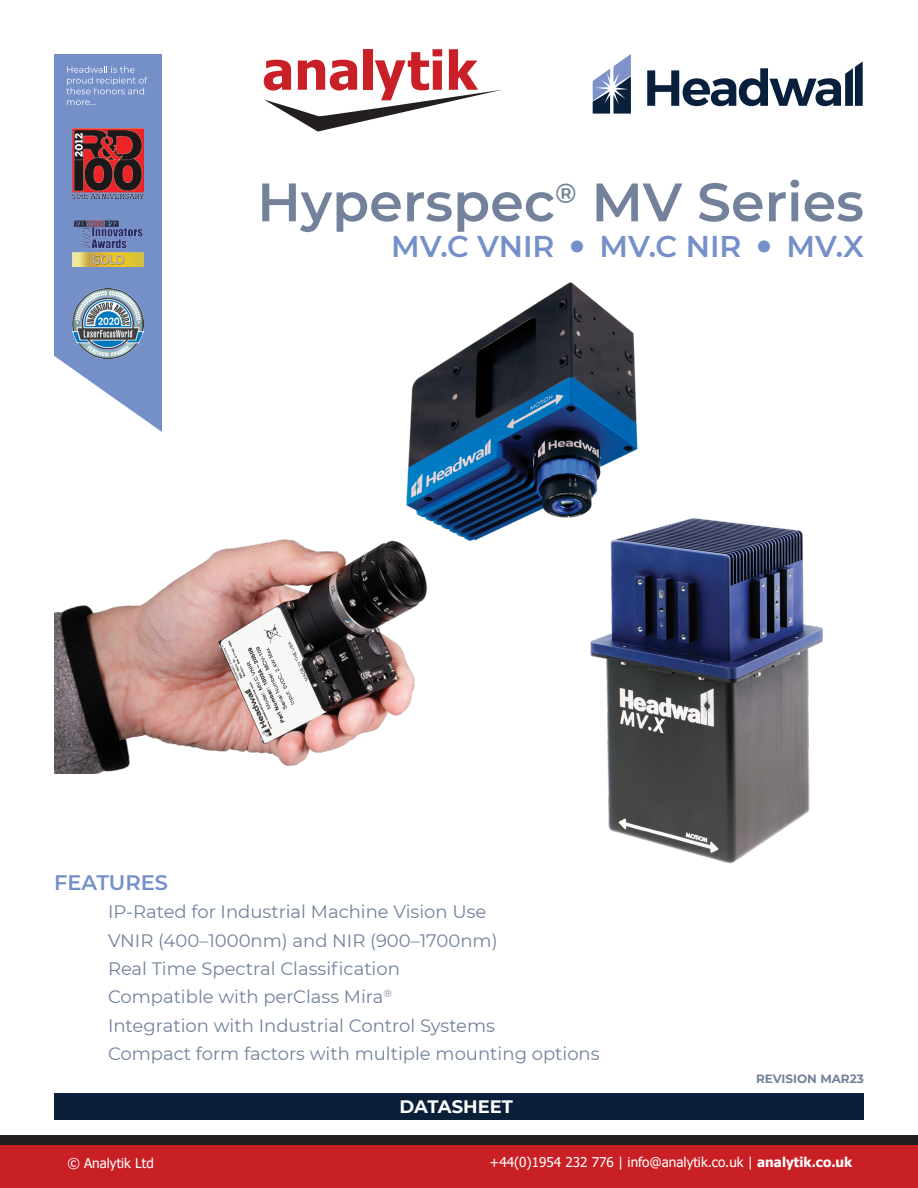
<style>
.page{position:relative;width:918px;height:1188px;background:#fff}
.page>*{position:absolute;margin:0;border:0;box-sizing:border-box;transform-origin:0 0}
.t1{font:600 54px "Montserrat";color:#73829a}
.t2{font:600 30px "Montserrat";letter-spacing:-.005em;color:#7590c9}
.t3{font:600 21px "Montserrat";color:#7590c9}
.t4{font:18px/28.3px "Montserrat";color:#73829a}
.t5{font:700 18px "Montserrat";color:#fff}
.t6{font:13.5px "Tahoma";color:#fff}
.t7{font:700 12px "Montserrat";color:#73829a}
.s1{font-weight:700}
</style>
<div class="page">
<svg style="left:647px;top:61px;width:216px;height:45px"></svg>
<svg style="left:593px;top:54px;width:38px;height:60px"></svg>
<svg style="left:54px;top:54px;width:108px;height:378px"></svg>
<img style="left:73px;top:129px;width:70px;height:70px">
<img style="left:73px;top:220px;width:70px;height:47px">
<img style="left:73px;top:289px;width:70px;height:69px">
<div style="left:54px;top:1094px;width:810px;height:26px;background:#0c1f39"></div>
<img style="left:54px;top:539px;width:373px;height:234px">
<img style="left:590px;top:518px;width:233px;height:346px">
<img style="left:402px;top:282px;width:239px;height:260px">
<svg style="left:264px;top:49px;width:238px;height:83px"></svg>
<div style="left:1px;top:1135px;width:917px;height:9px;background:#231f20"></div>
<div style="left:0;top:1145px;width:918px;height:43px;background:#c92026"></div>
<h1 class="t1" style="left:257px;top:164px;width:608px">Hyperspec<sup>®</sup> MV Series</h1>
<h2 class="t2" style="left:391px;top:225px;width:165px">MV.C VNIR</h2>
<h2 class="t2" style="left:571px;top:225px;width:172px">■ MV.C NIR</h2>
<h2 class="t2" style="left:758px;top:225px;width:107px">■ MV.X</h2>
<p class="t3" style="left:54px;top:868px;width:116px">FEATURES</p>
<p class="t4" style="left:108px;top:897px;width:493px">IP-Rated for Industrial Machine Vision Use<br>VNIR (400–1000nm) and NIR (900–1700nm)<br>Real Time Spectral Classification<br>Compatible with perClass Mira<sup>®<br></sup>Integration with Industrial Control Systems<br>Compact form factors with multiple mounting options</p>
<p class="t5" style="left:400px;top:1094px;width:115px">DATASHEET</p>
<p class="t7" style="left:756px;top:1071px;width:109px">REVISION MAR23</p>
<p class="t6" style="left:67px;top:1154px;width:88px">© Analytik Ltd</p>
<p class="t6" style="left:490px;top:1153px;width:364px">+44(0)1954 232 776 | info@analytik.co.uk | <span class="s1">analytik.co.uk</span></p>
</div>
